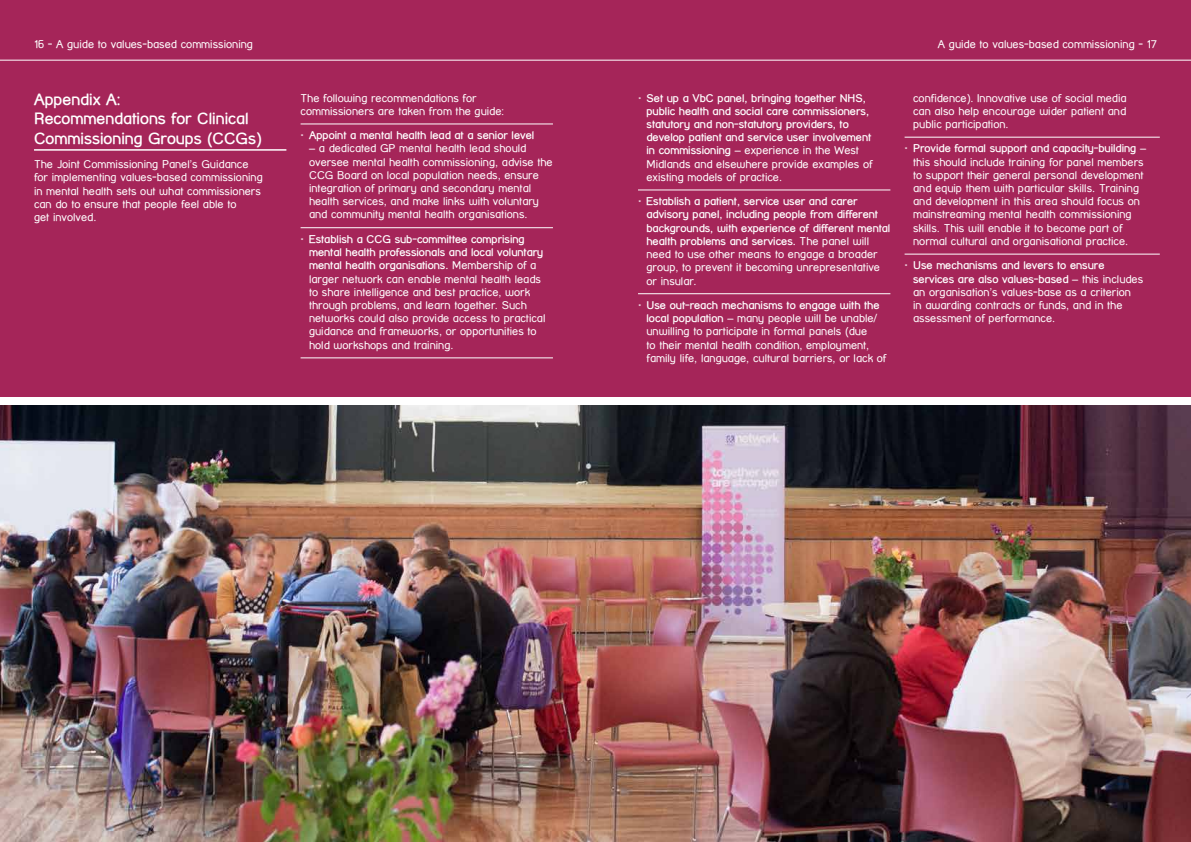
<style>
.page{position:relative;width:1191px;height:842px;background:#a52559}
.page>*{position:absolute;margin:0;border:0;box-sizing:border-box;transform-origin:0 0}
.t1{font:700 16px/19.2px "Street Corner";color:#fff}
.t2{font:11px/13.2px "Street Corner";color:#fff}
.t3{font:700 11px/13.2px "Street Corner";color:#fff}
.s1{font-weight:400}
.s2{font-weight:700}
</style>
<div class="page">
<hr style="left:34px;top:149px;width:252px;height:2px;background:#fff">
<hr style="left:300px;top:124px;width:253px;height:1px;background:#fff">
<hr style="left:300px;top:228px;width:253px;height:1px;background:#fff">
<hr style="left:300px;top:358px;width:253px;height:1px;background:#fff">
<hr style="left:638px;top:190px;width:252px;height:1px;background:#fff">
<hr style="left:638px;top:294px;width:252px;height:1px;background:#fff">
<hr style="left:904px;top:137px;width:255px;height:1px;background:#fff">
<hr style="left:904px;top:254px;width:255px;height:1px;background:#fff">
<div style="left:0;top:397px;width:1191px;height:8px;background:#fff"></div>
<img style="left:0;top:405px;width:1191px;height:437px">
<hr style="left:0;top:60px;width:1191px;height:1px;background:#fff">
<p class="t2" style="left:34px;top:37px;width:220px">16 - A guide to values-based commissioning</p>
<p class="t2" style="left:938px;top:37px;width:220px">A guide to values-based commissioning - 17</p>
<h1 class="t1" style="left:34px;top:90px;width:229px">Appendix A:<br>Recommendations for Clinical<br>Commissioning Groups (CCGs)</h1>
<p class="t2" style="left:34px;top:158px;width:230px">The Joint Commissioning Panel’s Guidance for implementing values-based commissioning in mental health sets out what commissioners can do to ensure that people feel able to<br>get involved.</p>
<p class="t2" style="left:300px;top:91px;width:205px">The following recommendations for commissioners are taken from the guide:</p>
<p class="t3" style="left:300px;top:129px;width:235px"><span class="s1">•</span> Appoint a mental health lead at a senior level</p>
<p class="t2" style="left:309px;top:142px;width:245px">– a dedicated GP mental health lead should oversee mental health commissioning, advise the CCG Board on local population needs, ensure integration of primary and secondary mental health services, and make links with voluntary and community mental health organisations.</p>
<p class="t2" style="left:309px;top:233px;width:238px;text-indent:-9px">• <span class="s2">Establish a CCG sub-committee comprising mental health professionals and local voluntary mental health organisations.</span> Membership of a larger network can enable mental health leads to share intelligence and best practice, work through problems, and learn together. Such networks could also provide access to practical guidance and frameworks, or opportunities to hold workshops and training.</p>
<p class="t3" style="left:646px;top:91px;width:228px;text-indent:-9px"><span class="s1">•</span> Set up a VbC panel, bringing together NHS, public health and social care commissioners, statutory and non-statutory providers, to develop patient and service user involvement in commissioning <span class="s1">– experience in the West Midlands and elsewhere provide examples of existing models of practice.</span></p>
<p class="t3" style="left:646px;top:195px;width:245px;text-indent:-9px"><span class="s1">•</span> Establish a patient, service user and carer advisory panel, including people from different backgrounds, with experience of different mental health problems and services. <span class="s1">The panel will need to use other means to engage a broader group, to prevent it becoming unrepresentative or insular.</span></p>
<p class="t2" style="left:646px;top:299px;width:241px;text-indent:-9px">• <span class="s2">Use out-reach mechanisms to engage with the local population</span> – many people will be unable/ unwilling to participate in formal panels (due<br>to their mental health condition, employment, family life, language, cultural barriers, or lack of</p>
<p class="t2" style="left:913px;top:91px;width:215px;text-align:justify">confidence). Innovative use of social media can also help encourage wider patient and public participation.</p>
<p class="t2" style="left:913px;top:142px;width:235px;text-indent:-9px">• <span class="s2">Provide formal support and capacity-building</span> – this should include training for panel members to support their general personal development and equip them with particular skills. Training and development in this area should focus on mainstreaming mental health commissioning skills. This will enable it to become part of normal cultural and organisational practice.</p>
<p class="t2" style="left:913px;top:259px;width:232px;text-indent:-9px">• <span class="s2">Use mechanisms and levers to ensure services are also values-based</span> – this includes an organisation’s values-base as a criterion<br>in awarding contracts or funds, and in the assessment of performance.</p>
</div>
